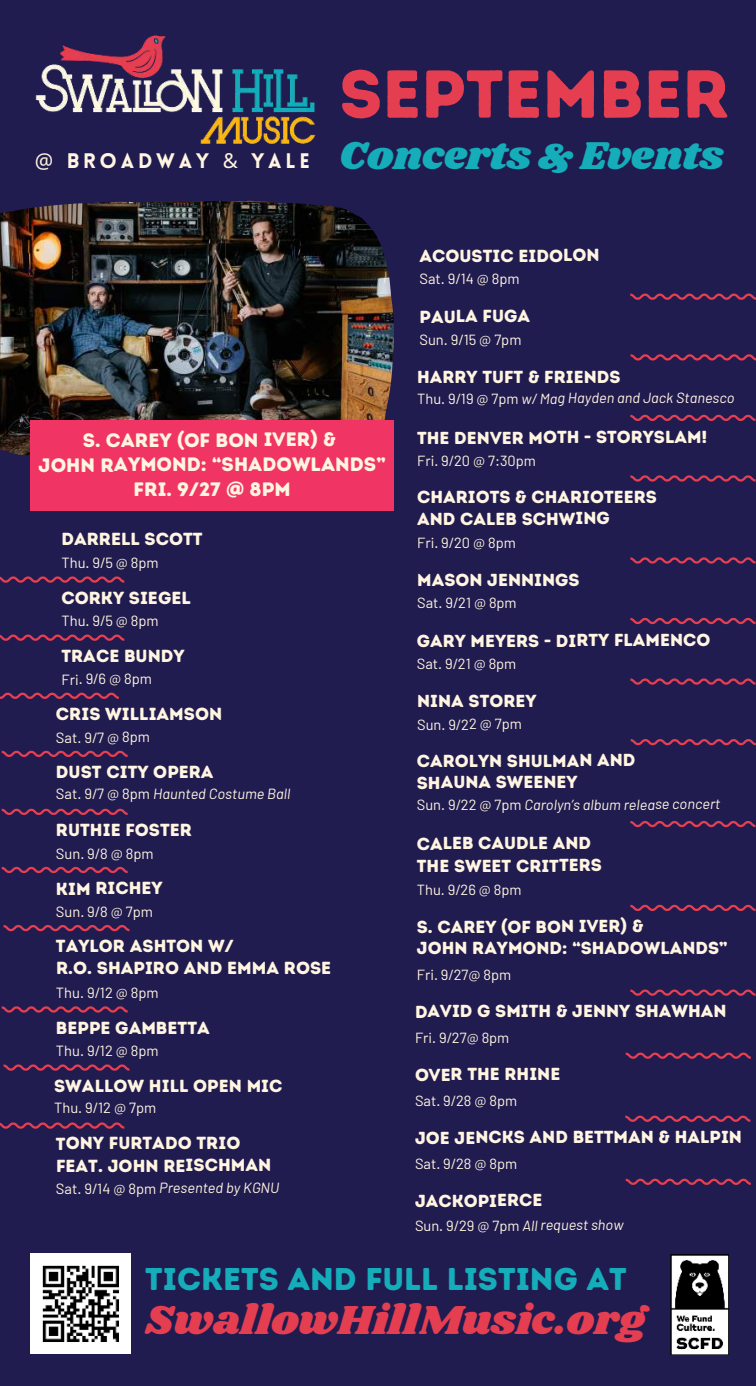
<style>
.page{position:relative;width:756px;height:1386px;background:#211c50}
.page>*{position:absolute;margin:0;border:0;box-sizing:border-box;transform-origin:0 0}
.t1{font:67.73px "Intro Rust Base";color:#e63e51}
.t2{font:42px "Shrikhand";color:#e63e51}
.t3{font:40.25px "Shrikhand";color:#15adba}
.t4{font:31.5px "Intro Rust Base";color:#15adba}
.t5{font:19.43px/24.7px "Intro Rust Base";letter-spacing:-.005em;color:#fff5e0;text-align:center}
.t6{font:17.5px/22.2px "Intro Rust Base";letter-spacing:-.005em;color:#fff5e0}
.t7{font:17.32px/21.7px "Intro Rust Base";letter-spacing:-.005em;color:#fff5e0}
.t8{font:14.7px "Barlow";letter-spacing:-.005em;color:#fff5e0}
.t9{font:italic 14.7px "Barlow";letter-spacing:-.005em;color:#fff5e0}
.s1{font-family:"Noto Sans";font-size:20.65px;color:#fff5e0}
.s2{font-family:"Lovelo";font-weight:900;font-size:20.65px;color:#fff5e0}
.s3{font-style:normal}
</style>
<div class="page">
<img style="left:30px;top:1254px;width:100px;height:99px">
<img style="left:671px;top:1254px;width:57px;height:100px">
<svg style="left:2px;top:809px;width:126px;height:6px"></svg>
<svg style="left:2px;top:867px;width:126px;height:6px"></svg>
<svg style="left:4px;top:925px;width:125px;height:6px"></svg>
<svg style="left:2px;top:751px;width:126px;height:6px"></svg>
<svg style="left:0;top:576px;width:124px;height:7px"></svg>
<svg style="left:0;top:635px;width:124px;height:6px"></svg>
<svg style="left:0;top:693px;width:119px;height:6px"></svg>
<svg style="left:2px;top:1006px;width:126px;height:7px"></svg>
<svg style="left:4px;top:1064px;width:125px;height:7px"></svg>
<svg style="left:0;top:1122px;width:124px;height:7px"></svg>
<svg style="left:630px;top:678px;width:125px;height:7px"></svg>
<svg style="left:630px;top:821px;width:125px;height:6px"></svg>
<svg style="left:630px;top:905px;width:125px;height:6px"></svg>
<svg style="left:630px;top:415px;width:125px;height:6px"></svg>
<svg style="left:630px;top:475px;width:125px;height:7px"></svg>
<svg style="left:630px;top:557px;width:125px;height:7px"></svg>
<svg style="left:630px;top:618px;width:125px;height:6px"></svg>
<svg style="left:630px;top:990px;width:125px;height:6px"></svg>
<svg style="left:626px;top:1053px;width:125px;height:6px"></svg>
<svg style="left:625px;top:1116px;width:125px;height:6px"></svg>
<svg style="left:626px;top:1179px;width:125px;height:6px"></svg>
<svg style="left:631px;top:739px;width:125px;height:6px"></svg>
<svg style="left:631px;top:354px;width:125px;height:7px"></svg>
<svg style="left:630px;top:294px;width:126px;height:6px"></svg>
<img style="left:35px;top:35px;width:281px;height:109px">
<img style="left:0;top:200px;width:394px;height:256px">
<div style="left:30px;top:420px;width:364px;height:90px;background:#f03564"></div>
<h1 class="t1" style="left:339px;top:51px;width:392px">SEPTEMBER</h1>
<h3 class="t3" style="left:35px;top:128px;width:690px"><span class="s1">@</span> <span class="s2">BROADWAY</span> <span class="s1">&amp;</span> <span class="s2">YALE</span> Concerts &amp; Events</h3>
<p class="t6" style="left:420px;top:245px;width:182px">ACOUSTIC EIDOLON</p>
<p class="t8" style="left:420px;top:270px;width:102px">Sat. 9/14 @ 8pm</p>
<p class="t6" style="left:420px;top:306px;width:112px">PAULA FUGA</p>
<p class="t8" style="left:420px;top:330px;width:104px">Sun. 9/15 @ 7pm</p>
<p class="t7" style="left:417px;top:366px;width:205px">HARRY TUFT &amp; FRIENDS</p>
<p class="t5" style="left:39px;top:428px;width:349px">S. CAREY (OF BON IVER) &amp;<br>JOHN RAYMOND: “SHADOWLANDS”<br>FRI. 9/27 @ 8PM</p>
<p class="t6" style="left:61px;top:528px;width:143px">DARRELL SCOTT</p>
<p class="t8" style="left:61px;top:554px;width:99px">Thu. 9/5 @ 8pm</p>
<p class="t6" style="left:61px;top:587px;width:131px">CORKY SIEGEL</p>
<p class="t8" style="left:61px;top:612px;width:99px">Thu. 9/5 @ 8pm</p>
<p class="t6" style="left:61px;top:645px;width:125px">TRACE BUNDY</p>
<p class="t8" style="left:61px;top:670px;width:92px">Fri. 9/6 @ 8pm</p>
<p class="t6" style="left:56px;top:703px;width:168px">CRIS WILLIAMSON</p>
<p class="t8" style="left:56px;top:728px;width:96px">Sat. 9/7 @ 8pm</p>
<p class="t6" style="left:56px;top:761px;width:159px">DUST CITY OPERA</p>
<p class="t9" style="left:56px;top:784px;width:236px"><span class="s3">Sat. 9/7 @ 8pm</span> Haunted Costume Ball</p>
<p class="t6" style="left:56px;top:819px;width:138px">RUTHIE FOSTER</p>
<p class="t8" style="left:56px;top:844px;width:99px">Sun. 9/8 @ 8pm</p>
<p class="t6" style="left:56px;top:878px;width:108px">KIM RICHEY</p>
<p class="t8" style="left:56px;top:902px;width:99px">Sun. 9/8 @ 7pm</p>
<p class="t6" style="left:56px;top:935px;width:277px">TAYLOR ASHTON W/<br>R.O. SHAPIRO AND EMMA ROSE</p>
<p class="t8" style="left:56px;top:984px;width:104px">Thu. 9/12 @ 8pm</p>
<p class="t6" style="left:56px;top:1017px;width:155px">BEPPE GAMBETTA</p>
<p class="t8" style="left:56px;top:1042px;width:104px">Thu. 9/12 @ 8pm</p>
<p class="t6" style="left:54px;top:1075px;width:230px">SWALLOW HILL OPEN MIC</p>
<p class="t8" style="left:54px;top:1098px;width:104px">Thu. 9/12 @ 7pm</p>
<p class="t6" style="left:56px;top:1132px;width:217px">TONY FURTADO TRIO<br>FEAT. JOHN REISCHMAN</p>
<p class="t9" style="left:56px;top:1179px;width:225px"><span class="s3">Sat. 9/14 @ 8pm</span> Presented by KGNU</p>
<p class="t9" style="left:417px;top:389px;width:319px"><span class="s3">Thu. 9/19 @ 7pm</span> w/ Mag Hayden and Jack Stanesco</p>
<p class="t7" style="left:417px;top:427px;width:292px">THE DENVER MOTH - STORYSLAM!</p>
<p class="t8" style="left:417px;top:451px;width:120px">Fri. 9/20 @ 7:30pm</p>
<p class="t7" style="left:417px;top:486px;width:241px">CHARIOTS &amp; CHARIOTEERS<br>AND CALEB SCHWING</p>
<p class="t8" style="left:417px;top:533px;width:100px">Fri. 9/20 @ 8pm</p>
<p class="t7" style="left:417px;top:569px;width:164px">MASON JENNINGS</p>
<p class="t8" style="left:417px;top:594px;width:101px">Sat. 9/21 @ 8pm</p>
<p class="t7" style="left:417px;top:630px;width:295px">GARY MEYERS - DIRTY FLAMENCO</p>
<p class="t8" style="left:417px;top:655px;width:101px">Sat. 9/21 @ 8pm</p>
<p class="t7" style="left:417px;top:691px;width:121px">NINA STOREY</p>
<p class="t8" style="left:417px;top:715px;width:106px">Sun. 9/22 @ 7pm</p>
<p class="t7" style="left:417px;top:750px;width:220px">CAROLYN SHULMAN AND<br>SHAUNA SWEENEY</p>
<p class="t9" style="left:417px;top:795px;width:305px"><span class="s3">Sun. 9/22 @ 7pm</span> Carolyn’s album release concert</p>
<p class="t7" style="left:417px;top:832px;width:187px;line-height:22.2px">CALEB CAUDLE AND<br>THE SWEET CRITTERS</p>
<p class="t8" style="left:417px;top:881px;width:106px">Thu. 9/26 @ 8pm</p>
<p class="t7" style="left:417px;top:916px;width:312px">S. CAREY (OF BON IVER) &amp;<br>JOHN RAYMOND: “SHADOWLANDS”</p>
<p class="t8" style="left:417px;top:966px;width:96px">Fri. 9/27@ 8pm</p>
<p class="t7" style="left:415px;top:1001px;width:313px">DAVID G SMITH &amp; JENNY SHAWHAN</p>
<p class="t8" style="left:415px;top:1029px;width:96px">Fri. 9/27@ 8pm</p>
<p class="t7" style="left:415px;top:1064px;width:147px">OVER THE RHINE</p>
<p class="t8" style="left:415px;top:1092px;width:104px">Sat. 9/28 @ 8pm</p>
<p class="t7" style="left:415px;top:1127px;width:329px">JOE JENCKS AND BETTMAN &amp; HALPIN</p>
<p class="t8" style="left:415px;top:1155px;width:104px">Sat. 9/28 @ 8pm</p>
<p class="t7" style="left:415px;top:1190px;width:129px">JACKOPIERCE</p>
<p class="t9" style="left:415px;top:1216px;width:210px"><span class="s3">Sun. 9/29 @ 7pm</span> All request show</p>
<h3 class="t4" style="left:145px;top:1259px;width:483px">TICKETS AND FULL LISTING AT</h3>
<h2 class="t2" style="left:145px;top:1291px;width:502px">SwallowHillMusic.org</h2>
</div>
